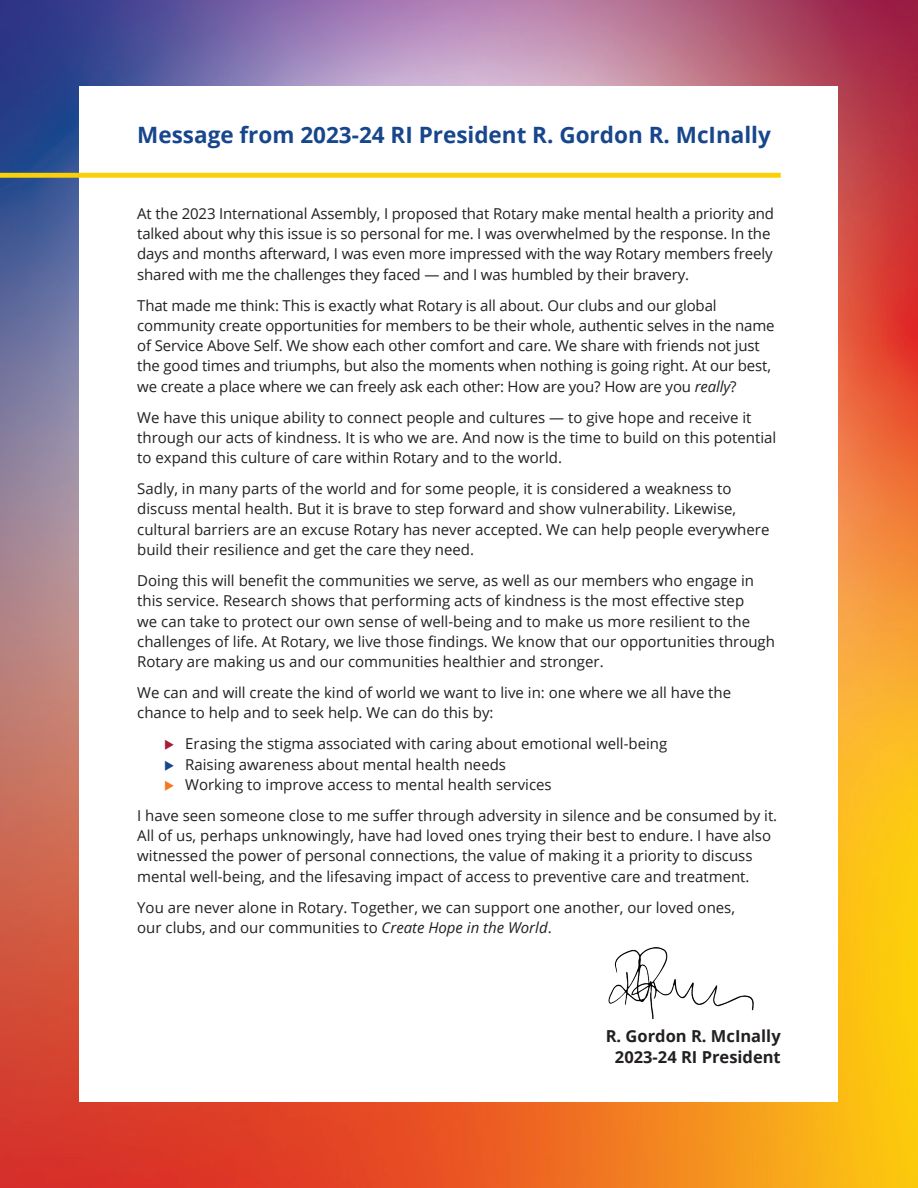
<style>
.page{position:relative;width:918px;height:1188px;background:#fff}
.page>*{position:absolute;margin:0;border:0;box-sizing:border-box;transform-origin:0 0}
.t1{font:700 22.5px "Open Sans";color:#17468d}
.t2{font:700 16.5px/21px "Open Sans";color:#231f20;text-align:center}
.t3{font:15px/20.2px "Open Sans";color:#231f20}
.s1{font-style:italic}
.s2{color:#a41f35}
.s3{color:#17468d}
.s4{color:#f47721}
</style>
<div class="page">
<img style="left:0;top:0;width:918px;height:1188px">
<div style="left:80px;top:86px;width:758px;height:1016px;background:#fff"></div>
<div style="left:0;top:173px;width:781px;height:5px;background:#fcd008"></div>
<img style="left:608px;top:947px;width:146px;height:73px">
<h1 class="t1" style="left:137px;top:119px;width:635px">Message from 2023-24 RI President R. Gordon R. McInally</h1>
<p class="t3" style="left:137px;top:203px;width:638px">At the 2023 International Assembly, I proposed that Rotary make mental health a priority and talked about why this issue is so personal for me. I was overwhelmed by the response. In the days and months afterward, I was even more impressed with the way Rotary members freely shared with me the challenges they faced — and I was humbled by their bravery.</p>
<p class="t3" style="left:137px;top:295px;width:639px">That made me think: This is exactly what Rotary is all about. Our clubs and our global community create opportunities for members to be their whole, authentic selves in the name of Service Above Self. We show each other comfort and care. We share with friends not just the good times and triumphs, but also the moments when nothing is going right. At our best, we create a place where we can freely ask each other: How are you? How are you <span class="s1">really</span>?</p>
<p class="t3" style="left:137px;top:407px;width:641px">We have this unique ability to connect people and cultures — to give hope and receive it through our acts of kindness. It is who we are. And now is the time to build on this potential to expand this culture of care within Rotary and to the world.</p>
<p class="t3" style="left:137px;top:478px;width:634px">Sadly, in many parts of the world and for some people, it is considered a weakness to discuss mental health. But it is brave to step forward and show vulnerability. Likewise, cultural barriers are an excuse Rotary has never accepted. We can help people everywhere build their resilience and get the care they need.</p>
<p class="t3" style="left:137px;top:570px;width:639px">Doing this will benefit the communities we serve, as well as our members who engage in this service. Research shows that performing acts of kindness is the most effective step<br>we can take to protect our own sense of well-being and to make us more resilient to the challenges of life. At Rotary, we live those findings. We know that our opportunities through Rotary are making us and our communities healthier and stronger.</p>
<p class="t3" style="left:137px;top:682px;width:595px">We can and will create the kind of world we want to live in: one where we all have the chance to help and to seek help. We can do this by:</p>
<p class="t3" style="left:164px;top:733px;width:505px"><span class="s2">◆</span> Erasing the stigma associated with caring about emotional well-being</p>
<p class="t3" style="left:164px;top:754px;width:343px"><span class="s3">◆</span> Raising awareness about mental health needs</p>
<p class="t3" style="left:137px;top:769px;width:642px;line-height:31px;text-indent:27px"><span class="s4">◆</span> Working to improve access to mental health services<br>I have seen someone close to me suffer through adversity in silence and be consumed by it.</p>
<p class="t3" style="left:137px;top:825px;width:635px">All of us, perhaps unknowingly, have had loved ones trying their best to endure. I have also witnessed the power of personal connections, the value of making it a priority to discuss mental well-being, and the lifesaving impact of access to preventive care and treatment.</p>
<p class="t3" style="left:137px;top:897px;width:599px">You are never alone in Rotary. Together, we can support one another, our loved ones, our clubs, and our communities to <span class="s1">Create Hope in the World</span>.</p>
<p class="t2" style="left:606px;top:1025px;width:177px">R. Gordon R. McInally<br>2023-24 RI President</p>
</div>
